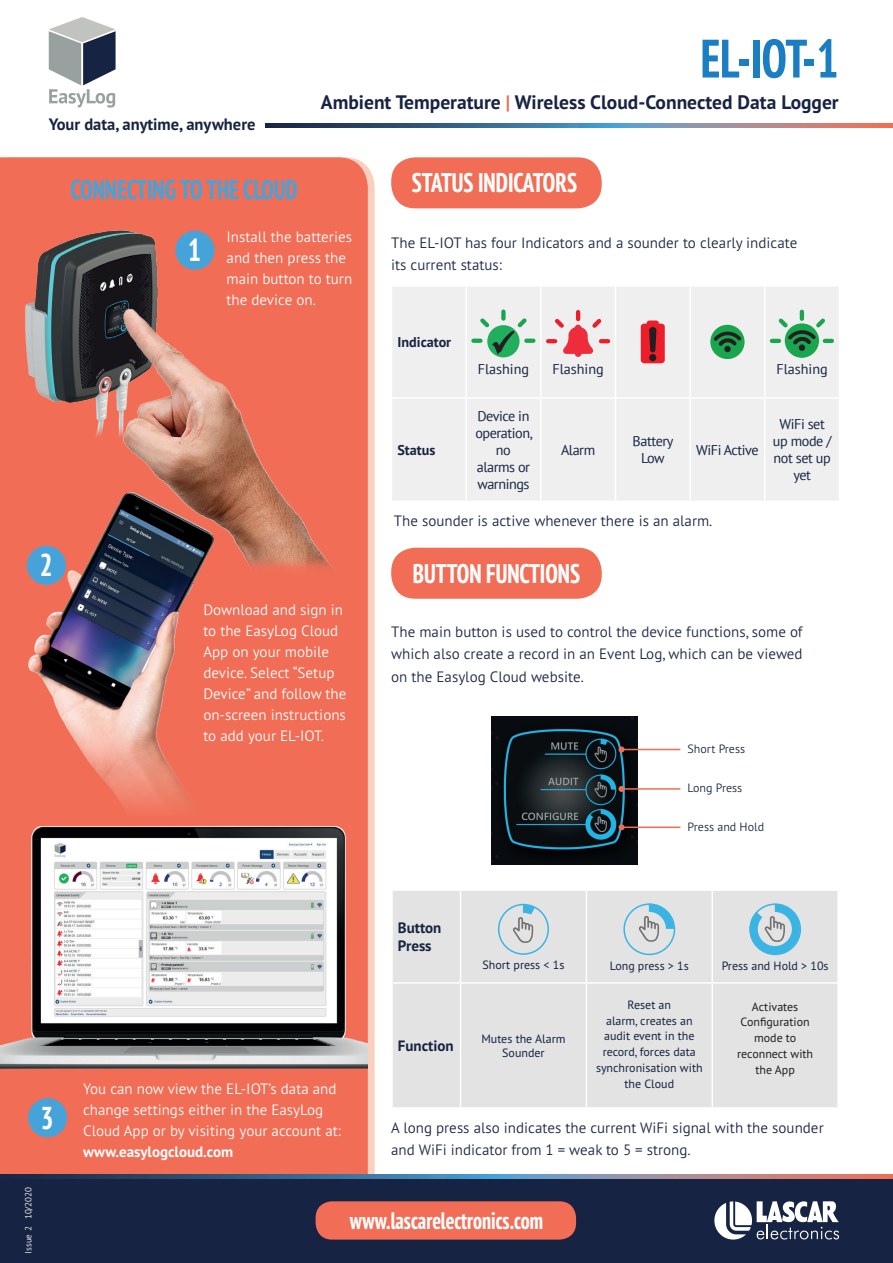
<style>
.page{position:relative;width:893px;height:1263px;background:#fff}
.page>*{position:absolute;margin:0;border:0;box-sizing:border-box;transform-origin:0 0}
.t1{font:700 condensed 54px "PT Sans Pro";color:#1b7dc2}
.t2{font:700 condensed 31.65px "PT Sans Pro";color:#fff}
.t3{font:700 condensed 27px "PT Sans Pro";color:#fff}
.t4{font:700 condensed 27px "PT Sans Pro";color:#46a3da}
.t5{font:700 condensed 24px "PT Sans Pro";color:#fff}
.t6{font:700 19.5px "PT Sans Pro";color:#172342}
.t7{font:700 16.5px "PT Sans Pro";color:#172342}
.t8{font:300 15px/22.5px "PT Sans Pro";color:#172342}
.t9{font:300 15px/21px "PT Sans Pro";color:#fff}
.t10{font:700 15px "PT Sans Pro";color:#fff}
.t11{font:700 15px/18px "PT Sans Pro";color:#172342}
.t12{font:14.1px/17px "PT Sans";letter-spacing:-.03em;color:#172342;text-align:center}
.t13{font:14.1px "PT Sans";color:#172342}
.t14{font:700 14.1px "PT Sans Pro";color:#172342}
.t15{font:12px/15.8px "PT Sans Pro";color:#172342;text-align:center}
.t16{font:12px/15.8px "PT Sans Pro";color:#231f20;text-align:center}
.t17{font:300 12px "PT Sans Pro";color:#172342}
.t18{font:300 9px "PT Sans Pro";color:#fff}
.s1{color:#f26d55}
</style>
<div class="page">
<svg style="left:266px;top:123px;width:627px;height:5px;background:#67728b"></svg>
<svg style="left:49px;top:17px;width:67px;height:91px"></svg>
<div style="left:0;top:157px;width:368px;height:1017px;background:#f26d55"></div>
<div style="left:391px;top:157px;width:211px;height:51px;background:#f26d55;border-radius:24px"></div>
<div style="left:391px;top:548px;width:211px;height:51px;background:#f26d55;border-radius:24px"></div>
<div style="left:393px;top:891px;width:444px;height:216px;background:#e2e3e2"></div>
<hr style="left:460px;top:891px;width:1px;height:91px;background:#fff">
<hr style="left:586px;top:891px;width:1px;height:91px;background:#fff">
<hr style="left:711px;top:891px;width:2px;height:91px;background:#fff">
<hr style="left:391px;top:982px;width:69px;height:2px;background:#fff">
<hr style="left:460px;top:982px;width:126px;height:2px;background:#fff">
<hr style="left:460px;top:984px;width:1px;height:123px;background:#fff">
<hr style="left:586px;top:982px;width:126px;height:2px;background:#fff">
<hr style="left:586px;top:984px;width:1px;height:123px;background:#fff">
<hr style="left:712px;top:982px;width:127px;height:2px;background:#fff">
<hr style="left:711px;top:984px;width:2px;height:123px;background:#fff">
<svg style="left:513px;top:905px;width:22px;height:38px"></svg>
<div style="left:498px;top:904px;width:51px;height:51px;border:2px solid #3bb4e4;border-radius:50%"></div>
<svg style="left:639px;top:904px;width:35px;height:38px"></svg>
<div style="left:623px;top:903px;width:52px;height:52px;border:2px solid #3bb4e4;border-radius:50%"></div>
<svg style="left:750px;top:904px;width:50px;height:50px;background:#9ac9db"></svg>
<div style="left:749px;top:903px;width:52px;height:52px;border:2px solid #3bb4e4;border-radius:50%"></div>
<div style="left:0;top:1178px;width:893px;height:85px;background:#172342"></div>
<svg style="left:714px;top:1201px;width:125px;height:38px"></svg>
<svg style="left:0;top:1174px;width:893px;height:4px;background:#67728b"></svg>
<div style="left:316px;top:1201px;width:260px;height:38px;background:#f26d55;border-radius:16px"></div>
<img style="left:21px;top:226px;width:345px;height:349px">
<div style="left:175px;top:231px;width:39px;height:39px;background:#46a3da;border-radius:50%"></div>
<div style="left:28px;top:1098px;width:39px;height:39px;background:#46a3da;border-radius:50%"></div>
<img style="left:492px;top:716px;width:145px;height:148px">
<hr style="left:621px;top:749px;width:59px;height:1px;background:#f26d55">
<svg style="left:618px;top:746px;width:6px;height:6px"></svg>
<hr style="left:621px;top:788px;width:59px;height:2px;background:#f26d55">
<svg style="left:618px;top:786px;width:6px;height:6px"></svg>
<hr style="left:621px;top:826px;width:59px;height:2px;background:#f26d55">
<svg style="left:618px;top:824px;width:6px;height:6px"></svg>
<img style="left:3px;top:487px;width:269px;height:326px">
<svg style="left:21px;top:679px;width:273px;height:134px;background:#e87b66"></svg>
<div style="left:27px;top:546px;width:39px;height:39px;background:#46a3da;border-radius:50%"></div>
<img style="left:0;top:813px;width:368px;height:269px">
<div style="left:392px;top:287px;width:447px;height:213px;background:#eeefee"></div>
<hr style="left:465px;top:287px;width:2px;height:110px;background:#fff">
<hr style="left:540px;top:287px;width:1px;height:110px;background:#fff">
<hr style="left:615px;top:287px;width:1px;height:110px;background:#fff">
<hr style="left:689px;top:287px;width:2px;height:110px;background:#fff">
<hr style="left:764px;top:287px;width:1px;height:110px;background:#fff">
<hr style="left:391px;top:397px;width:75px;height:2px;background:#fff">
<hr style="left:466px;top:397px;width:75px;height:2px;background:#fff">
<hr style="left:465px;top:399px;width:2px;height:101px;background:#fff">
<hr style="left:541px;top:397px;width:74px;height:2px;background:#fff">
<hr style="left:540px;top:399px;width:1px;height:101px;background:#fff">
<hr style="left:615px;top:397px;width:75px;height:2px;background:#fff">
<hr style="left:615px;top:399px;width:1px;height:101px;background:#fff">
<hr style="left:690px;top:397px;width:75px;height:2px;background:#fff">
<hr style="left:689px;top:399px;width:2px;height:101px;background:#fff">
<hr style="left:765px;top:397px;width:75px;height:2px;background:#fff">
<hr style="left:764px;top:399px;width:1px;height:101px;background:#fff">
<div style="left:487px;top:325px;width:33px;height:32px;background:#21af5e;border-radius:50%"></div>
<svg style="left:473px;top:312px;width:60px;height:43px"></svg>
<svg style="left:548px;top:312px;width:60px;height:45px;background:#eeb4b8"></svg>
<svg style="left:641px;top:320px;width:24px;height:43px"></svg>
<div style="left:710px;top:325px;width:35px;height:34px;background:#1aa64f;border-radius:50%"></div>
<div style="left:724px;top:346px;width:7px;height:6px;background:#231f20;border-radius:50%"></div>
<svg style="left:714px;top:330px;width:27px;height:16px"></svg>
<svg style="left:785px;top:323px;width:34px;height:35px"></svg>
<svg style="left:772px;top:312px;width:60px;height:43px;background:#95c4a7"></svg>
<p class="t7" style="left:49px;top:113px;width:208px">Your data, anytime, anywhere</p>
<h3 class="t4" style="left:71px;top:171px;width:229px">CONNECTING TO THE CLOUD</h3>
<h1 class="t1" style="left:701px;top:23px;width:140px">EL-IOT-1</h1>
<h3 class="t6" style="left:321px;top:89px;width:519px">Ambient Temperature <span class="s1">|</span> Wireless Cloud-Connected Data Logger</h3>
<h3 class="t3" style="left:412px;top:165px;width:167px">STATUS INDICATORS</h3>
<h2 class="t2" style="left:39px;top:544px;width:15px">2</h2>
<h2 class="t2" style="left:188px;top:229px;width:15px">1</h2>
<p class="t9" style="left:227px;top:225px;width:127px">Install the batteries and then press the main button to turn the device on.</p>
<p class="t9" style="left:203px;top:598px;width:145px">Download and sign in to the EasyLog Cloud<br>App on your mobile device. Select “Setup<br>Device” and follow the on-screen instructions to add your EL-IOT.</p>
<p class="t8" style="left:391px;top:231px;width:408px">The EL-IOT has four Indicators and a sounder to clearly indicate its current status:</p>
<p class="t14" style="left:397px;top:333px;width:55px">Indicator</p>
<p class="t14" style="left:397px;top:441px;width:40px">Status</p>
<p class="t13" style="left:478px;top:360px;width:53px">Flashing</p>
<p class="t13" style="left:552px;top:360px;width:53px">Flashing</p>
<p class="t13" style="left:776px;top:360px;width:53px">Flashing</p>
<p class="t12" style="left:475px;top:407px;width:59px">Device in operation, no<br>alarms or warnings</p>
<p class="t12" style="left:561px;top:441px;width:36px">Alarm</p>
<p class="t12" style="left:633px;top:433px;width:42px">Battery<br>Low</p>
<p class="t12" style="left:696px;top:441px;width:64px">WiFi Active</p>
<p class="t12" style="left:773px;top:416px;width:60px">WiFi set up mode / not set up yet</p>
<p class="t8" style="left:394px;top:509px;width:320px">The sounder is active whenever there is an alarm.</p>
<h3 class="t3" style="left:413px;top:555px;width:169px">BUTTON FUNCTIONS</h3>
<p class="t8" style="left:391px;top:620px;width:413px;text-align:justify">The main button is used to control the device functions, some of which also create a record in an Event Log, which can be viewed on the Easylog Cloud website.</p>
<p class="t17" style="left:688px;top:741px;width:59px">Short Press</p>
<p class="t17" style="left:688px;top:780px;width:56px">Long Press</p>
<p class="t17" style="left:688px;top:819px;width:78px">Press and Hold</p>
<h2 class="t2" style="left:41px;top:1097px;width:15px">3</h2>
<p class="t18" style="left:22px;top:1253px;width:68px;rotate:-90deg">Issue 2 10/2020</p>
<p class="t9" style="left:83px;top:1077px;width:259px">You can now view the EL-IOT’s data and change settings either in the EasyLog<br>Cloud App or by visiting your account at:</p>
<p class="t10" style="left:83px;top:1141px;width:152px">www.easylogcloud.com</p>
<p class="t11" style="left:398px;top:919px;width:45px">Button<br>Press</p>
<p class="t15" style="left:482px;top:957px;width:83px">Short press &lt; 1s</p>
<p class="t15" style="left:610px;top:957px;width:80px">Long press &gt; 1s</p>
<p class="t15" style="left:722px;top:957px;width:109px">Press and Hold &gt; 10s</p>
<p class="t11" style="left:398px;top:1037px;width:57px">Function</p>
<p class="t15" style="left:481px;top:1031px;width:86px;line-height:14.4px">Mutes the Alarm<br>Sounder</p>
<p class="t15" style="left:596px;top:996px;width:108px">Reset an<br>alarm, creates an audit event in the record, forces data synchronisation with the Cloud</p>
<p class="t16" style="left:737px;top:998px;width:78px">Activates<br>Configuration mode to reconnect with the App</p>
<p class="t8" style="left:391px;top:1116px;width:434px">A long press also indicates the current WiFi signal with the sounder and WiFi indicator from 1 = weak to 5 = strong.</p>
<h3 class="t5" style="left:350px;top:1204px;width:195px">www.lascarelectronics.com</h3>
</div>
